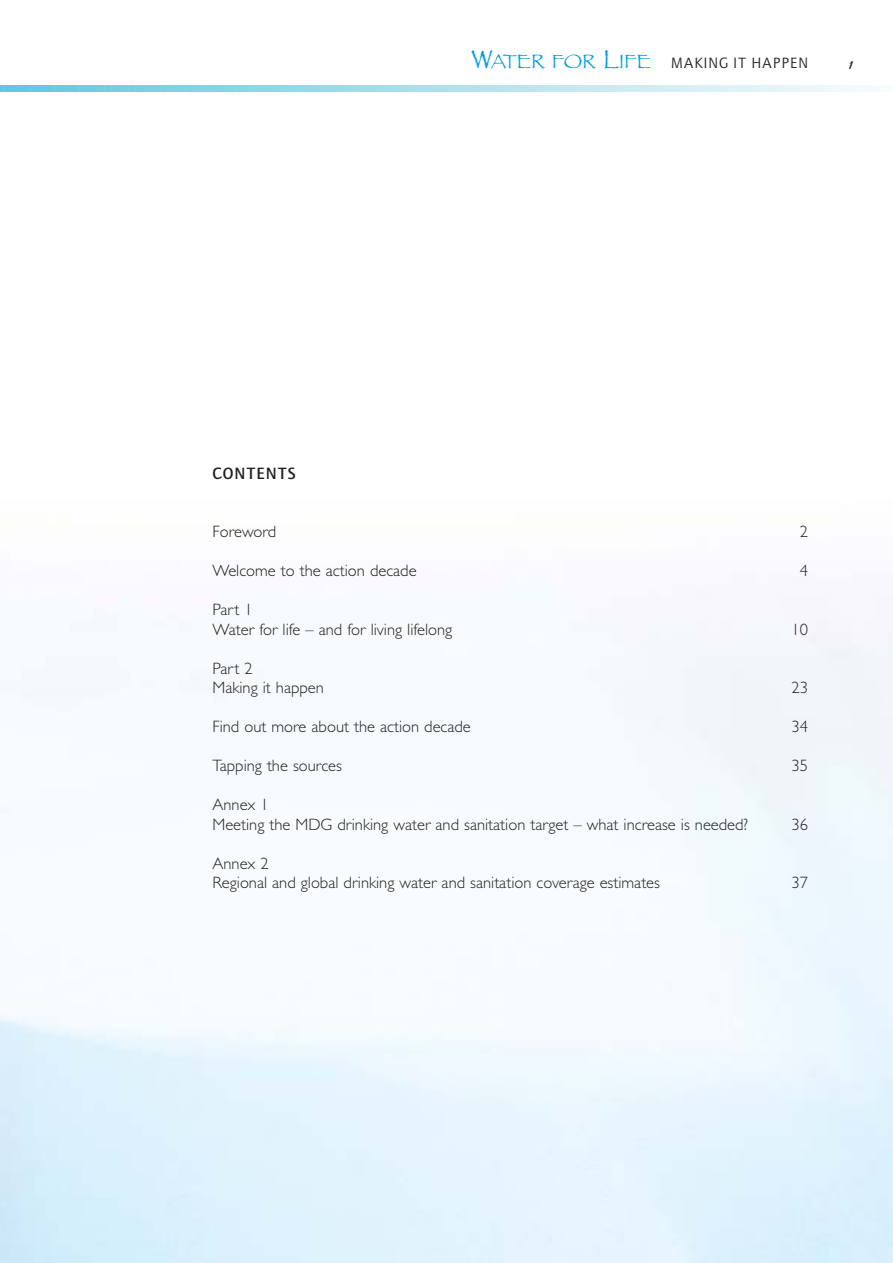
<style>
.page{position:relative;width:893px;height:1263px;background:#fff}
.page>*{position:absolute;margin:0;border:0;box-sizing:border-box;transform-origin:0 0}
.t1{font:18px "Coronet Bold V";color:#231f20}
.t2{font:300 16.5px/19.5px "Gill Sans";color:#231f20}
.t3{font:500 16.5px "AT Quay Sans";letter-spacing:.055em;color:#231f20}
.t4{font:15px "AT Quay Sans";letter-spacing:.055em;color:#231f20}
.s1{font-family:"Papyrus";font-size:27px;color:#009edb}
.s2{font-family:"Papyrus";font-size:20.25px;color:#009edb}
</style>
<div class="page">
<img style="left:0;top:85px;width:892px;height:1178px">
<svg style="left:1px;top:85px;width:7px;height:7px"></svg>
<svg style="left:14px;top:85px;width:19px;height:7px"></svg>
<svg style="left:39px;top:85px;width:25px;height:7px"></svg>
<svg style="left:70px;top:85px;width:19px;height:7px"></svg>
<svg style="left:95px;top:85px;width:19px;height:7px"></svg>
<svg style="left:120px;top:85px;width:19px;height:7px"></svg>
<svg style="left:145px;top:85px;width:19px;height:7px"></svg>
<svg style="left:170px;top:85px;width:25px;height:7px"></svg>
<svg style="left:201px;top:85px;width:19px;height:7px"></svg>
<svg style="left:226px;top:85px;width:19px;height:7px"></svg>
<svg style="left:251px;top:85px;width:19px;height:7px"></svg>
<svg style="left:276px;top:85px;width:19px;height:7px"></svg>
<svg style="left:301px;top:85px;width:19px;height:7px"></svg>
<svg style="left:326px;top:85px;width:25px;height:7px"></svg>
<svg style="left:357px;top:85px;width:19px;height:7px"></svg>
<svg style="left:382px;top:85px;width:19px;height:7px"></svg>
<svg style="left:407px;top:85px;width:19px;height:7px"></svg>
<svg style="left:432px;top:85px;width:19px;height:7px"></svg>
<svg style="left:457px;top:85px;width:19px;height:7px"></svg>
<svg style="left:482px;top:85px;width:25px;height:7px"></svg>
<svg style="left:513px;top:85px;width:19px;height:7px"></svg>
<svg style="left:538px;top:85px;width:19px;height:7px"></svg>
<svg style="left:563px;top:85px;width:19px;height:7px"></svg>
<svg style="left:588px;top:85px;width:19px;height:7px"></svg>
<svg style="left:613px;top:85px;width:25px;height:7px"></svg>
<svg style="left:644px;top:85px;width:19px;height:7px"></svg>
<svg style="left:669px;top:85px;width:19px;height:7px"></svg>
<svg style="left:694px;top:85px;width:19px;height:7px"></svg>
<svg style="left:719px;top:85px;width:19px;height:7px"></svg>
<svg style="left:744px;top:85px;width:19px;height:7px"></svg>
<svg style="left:769px;top:85px;width:25px;height:7px"></svg>
<svg style="left:800px;top:85px;width:19px;height:7px"></svg>
<svg style="left:825px;top:85px;width:19px;height:7px"></svg>
<svg style="left:850px;top:85px;width:19px;height:7px"></svg>
<svg style="left:875px;top:85px;width:17px;height:7px"></svg>
<p class="t3" style="left:212px;top:467px;width:85px">CONTENTS</p>
<p class="t4" style="left:471px;top:57px;width:338px"><span class="s1">W</span><span class="s2">ATER FOR</span> <span class="s1">L</span><span class="s2">IFE</span> MAKING IT HAPPEN</p>
<p class="t1" style="left:847px;top:57px;width:7px">1</p>
<p class="t2" style="left:212px;top:524px;width:65px">Foreword</p>
<p class="t2" style="left:799px;top:524px;width:10px">2</p>
<p class="t2" style="left:212px;top:563px;width:205px">Welcome to the action decade</p>
<p class="t2" style="left:799px;top:563px;width:10px">4</p>
<p class="t2" style="left:212px;top:602px;width:241px">Part 1<br>Water for life – and for living lifelong</p>
<p class="t2" style="left:791px;top:621px;width:18px">10</p>
<p class="t2" style="left:212px;top:660px;width:113px">Part 2<br>Making it happen</p>
<p class="t2" style="left:791px;top:680px;width:18px">23</p>
<p class="t2" style="left:212px;top:719px;width:260px">Find out more about the action decade</p>
<p class="t2" style="left:791px;top:719px;width:18px">34</p>
<p class="t2" style="left:212px;top:758px;width:131px">Tapping the sources</p>
<p class="t2" style="left:791px;top:758px;width:18px">35</p>
<p class="t2" style="left:212px;top:797px;width:537px">Annex 1<br>Meeting the MDG drinking water and sanitation target – what increase is needed?</p>
<p class="t2" style="left:791px;top:816px;width:18px">36</p>
<p class="t2" style="left:212px;top:855px;width:449px">Annex 2<br>Regional and global drinking water and sanitation coverage estimates</p>
<p class="t2" style="left:791px;top:875px;width:18px">37</p>
</div>
